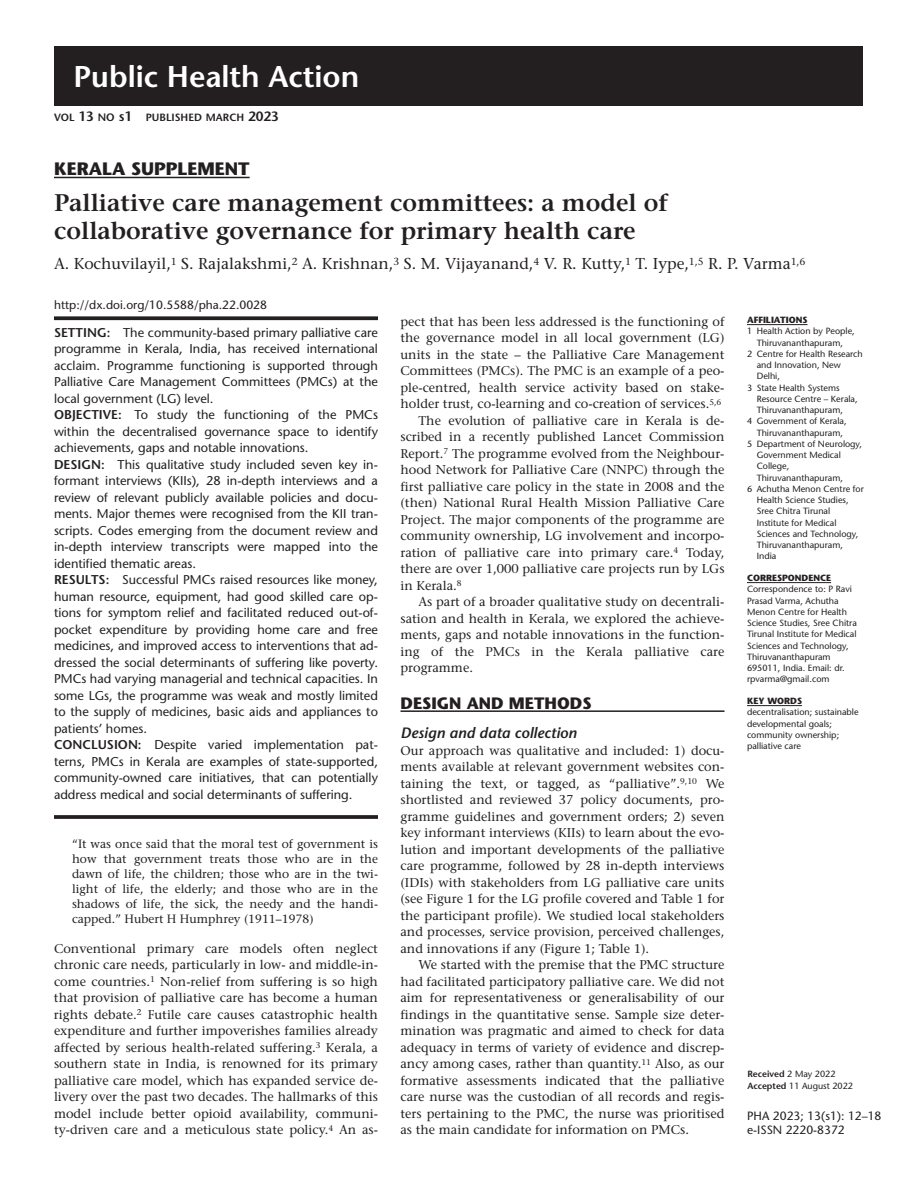
<style>
.page{position:relative;width:918px;height:1188px;background:#fff}
.page>*{position:absolute;margin:0;border:0;box-sizing:border-box;transform-origin:0 0}
.t1{font:600 30px "Stone Sans Std";color:#fff}
.t2{font:600 24px/27.8px "Stone Serif Std";color:#231f20}
.t3{font:700 18px "Stone Sans Std";color:#231f20}
.t4{font:700 16.5px "Stone Sans Std";color:#231f20}
.t5{font:500 15.75px "Stone Serif Std";color:#231f20}
.t6{font:italic 600 15px "Stone Sans Std";color:#231f20}
.t7{font:500 12.75px/16.5px "Stone Serif Std";color:#231f20;text-align:justify}
.t8{font:500 12.75px/16.5px "Stone Sans Std";color:#231f20}
.t9{font:500 12px/15px "Stone Serif Std";color:#231f20;text-align:justify}
.t10{font:500 12px/13.5px "Stone Sans Std";color:#231f20}
.t11{font:600 10.5px "Stone Sans Std";color:#231f20}
.t12{font:500 9px/11.2px "Stone Sans Std";color:#231f20}
.t13{font:700 9px "Stone Sans Std";color:#231f20}
.s1{font-size:13.5px}
.s2{font-family:"Stone Sans Std Semibold SC800";font-weight:400;font-size:10.8px}
.s3{font-weight:600}
</style>
<div class="page">
<div style="left:54px;top:46px;width:808px;height:60px;background:#231f20"></div>
<hr style="left:747px;top:324px;width:61px;height:1px;background:#231f20">
<hr style="left:747px;top:582px;width:84px;height:1px;background:#231f20">
<hr style="left:747px;top:705px;width:55px;height:1px;background:#231f20">
<hr style="left:54px;top:177px;width:196px;height:1px;background:#231f20">
<hr style="left:400px;top:710px;width:324px;height:2px;background:#231f20">
<svg style="left:54px;top:316px;width:324px;height:4px"></svg>
<svg style="left:54px;top:815px;width:324px;height:4px"></svg>
<h1 class="t1" style="left:74px;top:58px;width:287px">Public Health Action</h1>
<p class="t11" style="left:54px;top:111px;width:227px">VOL <span class="s1">13</span> <span class="s2">no</span> <span class="s1">s1</span> PUBLISHED MARCH <span class="s1">2023</span></p>
<h3 class="t3" style="left:54px;top:158px;width:197px">KERALA SUPPLEMENT</h3>
<h2 class="t2" style="left:54px;top:189px;width:615px">Palliative care management committees: a model of collaborative governance for primary health care</h2>
<p class="t5" style="left:54px;top:254px;width:753px">A. Kochuvilayil,<sup>1</sup> S. Rajalakshmi,<sup>2</sup> A. Krishnan,<sup>3</sup> S. M. Vijayanand,<sup>4</sup> V. R. Kutty,<sup>1</sup> T. Iype,<sup>1,5</sup> R. P. Varma<sup>1,6</sup></p>
<p class="t10" style="left:54px;top:298px;width:215px">http://dx.doi.org/10.5588/pha.22.0028</p>
<p class="t8" style="left:54px;top:324px;width:326px"><span class="s3">SETTING:</span> The community-based primary palliative care programme in Kerala, India, has received international acclaim. Programme functioning is supported through Palliative Care Management Committees (PMCs) at the local government (LG) level.<br><span class="s3">OBJECTIVE:</span> To study the functioning of the PMCs within the decentralised governance space to identify achievements, gaps and notable innovations.<br><span class="s3">DESIGN:</span> This qualitative study included seven key in&shy;formant interviews (KIIs), 28 in-depth interviews and a review of relevant publicly available policies and docu&shy;ments. Major themes were recognised from the KII tran&shy;scripts. Codes emerging from the document review and in-depth interview transcripts were mapped into the identified thematic areas.<br><span class="s3">RESULTS:</span> Successful PMCs raised resources like money, human resource, equipment, had good skilled care op&shy;tions for symptom relief and facilitated reduced out-of&shy;pocket expenditure by providing home care and free medicines, and improved access to interventions that ad&shy;dressed the social determinants of suffering like poverty.<br>PMCs had varying managerial and technical capacities. In some LGs, the programme was weak and mostly limited to the supply of medicines, basic aids and appliances to patients’ homes.<br><span class="s3">CONCLUSION:</span> Despite varied implementation pat&shy;terns, PMCs in Kerala are examples of state-supported, community-owned care initiatives, that can potentially address medical and social determinants of suffering.</p>
<p class="t9" style="left:72px;top:836px;width:308px">“It was once said that the moral test of government is how that government treats those who are in the dawn of life, the children; those who are in the twi&shy;light of life, the elderly; and those who are in the shadows of life, the sick, the needy and the handi&shy;capped.” Hubert H Humphrey (1911–1978)</p>
<p class="t7" style="left:54px;top:940px;width:326px">Conventional primary care models often neglect chronic care needs, particularly in low- and middle-in&shy;come countries.<sup>1</sup> Non-relief from suffering is so high that provision of palliative care has become a human rights debate.<sup>2</sup> Futile care causes catastrophic health expenditure and further impoverishes families already affected by serious health-related suffering.<sup>3</sup> Kerala, a southern state in India, is renowned for its primary palliative care model, which has expanded service de&shy;livery over the past two decades. The hallmarks of this model include better opioid availability, communi&shy;ty-driven care and a meticulous state policy.<sup>4</sup> An as-</p>
<p class="t7" style="left:400px;top:313px;width:326px">pect that has been less addressed is the functioning of</p>
<p class="t7" style="left:400px;top:330px;width:325px">the governance model in all local government (LG)</p>
<p class="t7" style="left:400px;top:346px;width:325px">units in the state – the Palliative Care Management</p>
<p class="t7" style="left:400px;top:363px;width:326px">Committees (PMCs). The PMC is an example of a peo-</p>
<p class="t7" style="left:400px;top:379px;width:325px">ple-centred, health service activity based on stake-</p>
<p class="t7" style="left:400px;top:396px;width:322px">holder trust, co-learning and co-creation of services.<sup>5,6</sup></p>
<p class="t7" style="left:418px;top:412px;width:308px">The evolution of palliative care in Kerala is de-</p>
<p class="t7" style="left:400px;top:429px;width:325px">scribed in a recently published Lancet Commission</p>
<p class="t7" style="left:400px;top:445px;width:326px">Report.<sup>7</sup> The programme evolved from the Neighbour-</p>
<p class="t7" style="left:401px;top:462px;width:326px">hood Network for Palliative Care (NNPC) through the</p>
<p class="t7" style="left:401px;top:478px;width:325px">first palliative care policy in the state in 2008 and the</p>
<p class="t7" style="left:401px;top:495px;width:326px">(then) National Rural Health Mission Palliative Care</p>
<p class="t7" style="left:401px;top:511px;width:326px">Project. The major components of the programme are</p>
<p class="t7" style="left:401px;top:528px;width:326px">community ownership, LG involvement and incorpo-</p>
<p class="t7" style="left:401px;top:544px;width:325px">ration of palliative care into primary care.<sup>4</sup> Today,</p>
<p class="t7" style="left:401px;top:561px;width:326px">there are over 1,000 palliative care projects run by LGs</p>
<p class="t7" style="left:401px;top:577px;width:63px">in Kerala.<sup>8</sup></p>
<p class="t7" style="left:418px;top:594px;width:307px">As part of a broader qualitative study on decentrali-</p>
<p class="t7" style="left:400px;top:610px;width:326px">sation and health in Kerala, we explored the achieve-</p>
<p class="t7" style="left:400px;top:627px;width:326px">ments, gaps and notable innovations in the function-</p>
<p class="t7" style="left:400px;top:643px;width:326px">ing of the PMCs in the Kerala palliative care</p>
<p class="t7" style="left:400px;top:660px;width:74px">programme.</p>
<p class="t4" style="left:400px;top:693px;width:193px">DESIGN AND METHODS</p>
<p class="t6" style="left:400px;top:724px;width:178px">Design and data collection</p>
<p class="t7" style="left:400px;top:742px;width:326px">Our approach was qualitative and included: 1) docu&shy;ments available at relevant government websites con&shy;taining the text, or tagged, as “palliative”.<sup>9,10</sup> We shortlisted and reviewed 37 policy documents, pro&shy;gramme guidelines and government orders; 2) seven key informant interviews (KIIs) to learn about the evo&shy;lution and important developments of the palliative care programme, followed by 28 in-depth interviews (IDIs) with stakeholders from LG palliative care units (see Figure 1 for the LG profile covered and Table 1 for the participant profile). We studied local stakeholders and processes, service provision, perceived challenges, and innovations if any (Figure 1; Table 1).</p>
<p class="t7" style="left:400px;top:957px;width:326px;text-indent:18px">We started with the premise that the PMC structure had facilitated participatory palliative care. We did not aim for representativeness or generalisability of our findings in the quantitative sense. Sample size deter&shy;mination was pragmatic and aimed to check for data adequacy in terms of variety of evidence and discrep&shy;ancy among cases, rather than quantity.<sup>11</sup> Also, as our formative assessments indicated that the palliative care nurse was the custodian of all records and regis&shy;ters pertaining to the PMC, the nurse was prioritised as the main candidate for information on PMCs.</p>
<p class="t13" style="left:747px;top:315px;width:62px">AFFILIATIONS</p>
<p class="t12" style="left:747px;top:326px;width:109px">1 Health Action by People,</p>
<p class="t12" style="left:757px;top:337px;width:88px">Thiruvananthapuram,</p>
<p class="t12" style="left:747px;top:348px;width:117px">2 Centre for Health Research</p>
<p class="t12" style="left:757px;top:359px;width:86px">and Innovation, New</p>
<p class="t12" style="left:757px;top:371px;width:25px">Delhi,</p>
<p class="t12" style="left:747px;top:382px;width:94px">3 State Health Systems</p>
<p class="t12" style="left:757px;top:393px;width:103px">Resource Centre – Kerala,</p>
<p class="t12" style="left:757px;top:404px;width:88px">Thiruvananthapuram,</p>
<p class="t12" style="left:747px;top:416px;width:101px">4 Government of Kerala,</p>
<p class="t12" style="left:757px;top:427px;width:88px">Thiruvananthapuram,</p>
<p class="t12" style="left:747px;top:438px;width:117px">5 Department of Neurology,</p>
<p class="t12" style="left:757px;top:449px;width:86px">Government Medical</p>
<p class="t12" style="left:757px;top:461px;width:34px">College,</p>
<p class="t12" style="left:757px;top:472px;width:88px">Thiruvananthapuram,</p>
<p class="t12" style="left:747px;top:483px;width:118px">6 Achutha Menon Centre for</p>
<p class="t12" style="left:757px;top:494px;width:94px">Health Science Studies,</p>
<p class="t12" style="left:757px;top:506px;width:75px">Sree Chitra Tirunal</p>
<p class="t12" style="left:757px;top:517px;width:81px">Institute for Medical</p>
<p class="t12" style="left:757px;top:528px;width:103px">Sciences and Technology,</p>
<p class="t12" style="left:757px;top:539px;width:88px">Thiruvananthapuram,</p>
<p class="t12" style="left:757px;top:551px;width:21px">India</p>
<p class="t13" style="left:747px;top:573px;width:86px">CORRESPONDENCE</p>
<p class="t12" style="left:747px;top:584px;width:111px">Correspondence to: P Ravi<br>Prasad Varma, Achutha<br>Menon Centre for Health<br>Science Studies, Sree Chitra<br>Tirunal Institute for Medical<br>Sciences and Technology,<br>Thiruvananthapuram<br>695011, India. Email: dr. rpvarma@gmail.com</p>
<p class="t13" style="left:747px;top:696px;width:57px">KEY WORDS</p>
<p class="t12" style="left:747px;top:707px;width:113px">decentralisation; sustainable developmental goals; community ownership; palliative care</p>
<p class="t12" style="left:747px;top:1069px;width:107px"><span class="s3">Received</span> 2 May 2022<br><span class="s3">Accepted</span> 11 August 2022</p>
<p class="t10" style="left:747px;top:1109px;width:136px">PHA 2023; 13(s1): 12–18 e-ISSN 2220-8372</p>
</div>
